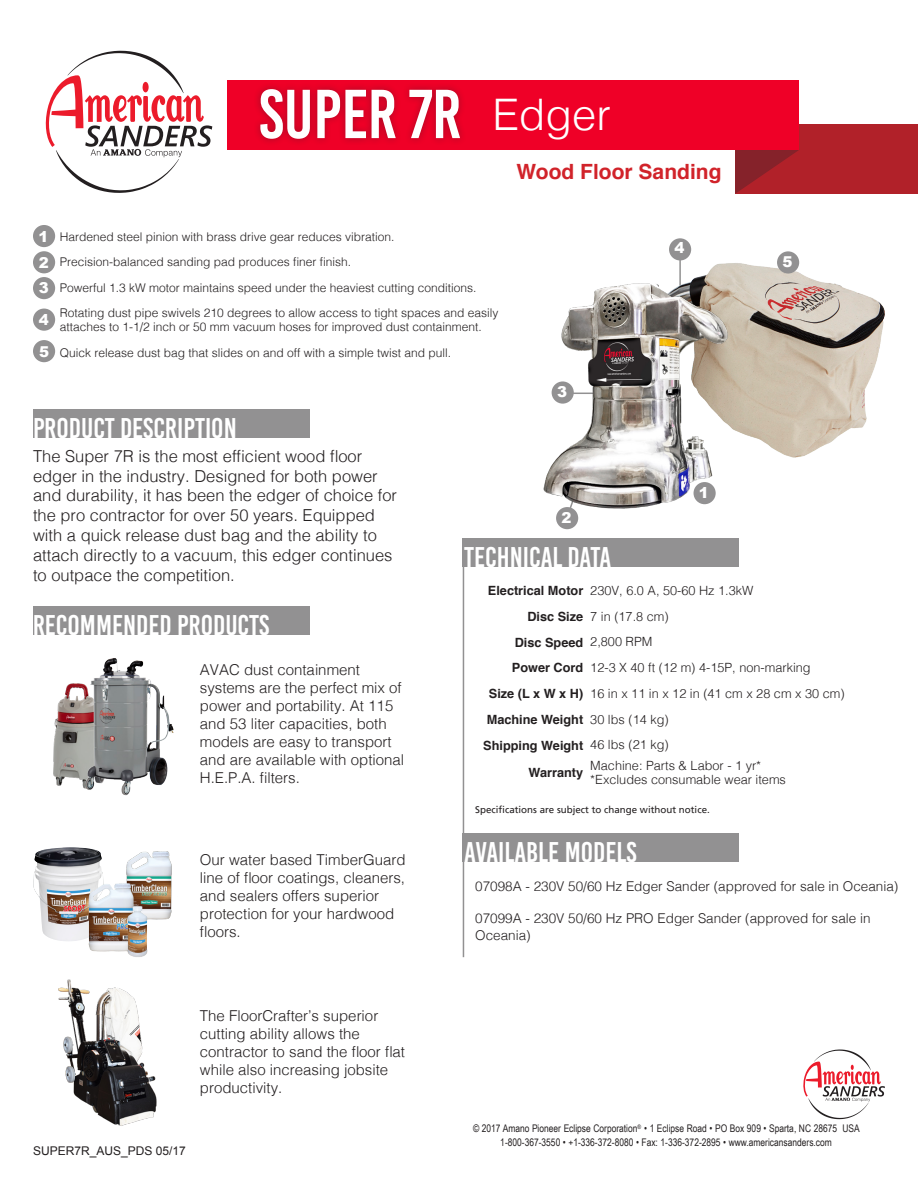
<style>
.page{position:relative;width:918px;height:1188px;background:#fff}
.page>*{position:absolute;margin:0;border:0;box-sizing:border-box;transform-origin:0 0}
.t1{font:69px "Bebas Kai";color:#fff}
.t2{font:300 43.5px "Helvetica";color:#fff}
.t3{font:28.5px "Bebas Kai";color:#fff}
.t4{font:700 21px "Helvetica";color:#d1232a}
.t5{font:300 16.5px/19.8px "Helvetica";color:#231f20}
.t6{font:300 15px/18px "Helvetica";color:#231f20}
.t7{font:900 15px/26px "Arial";color:#fff;text-align:justify}
.t8{font:300 13.5px/16.2px "Helvetica";color:#231f20}
.t9{font:300 12.75px "Helvetica";color:#231f20}
.t10{font:700 12.75px "Helvetica";color:#231f20}
.t11{font:300 12px/14.4px "Helvetica";color:#231f20}
.t12{font:12px "Arial";color:#231f20}
.t13{font:10.5px "Arial Narrow";color:#231f20}
.t14{font:9.75px "Frutiger LT";color:#231f20}
</style>
<div class="page">
<div style="left:735px;top:125px;width:183px;height:69px;background:#b12129"></div>
<svg style="left:735px;top:150px;width:64px;height:44px"></svg>
<div style="left:227px;top:81px;width:572px;height:69px;background:#ef0027"></div>
<hr style="left:463px;top:538px;width:1px;height:419px;background:#929192">
<div style="left:463px;top:833px;width:276px;height:29px;background:#929192"></div>
<div style="left:463px;top:538px;width:276px;height:29px;background:#929192"></div>
<div style="left:33px;top:277px;width:22px;height:22px;background:#929192;border-radius:50%"></div>
<div style="left:33px;top:225px;width:22px;height:22px;background:#929192;border-radius:50%"></div>
<div style="left:33px;top:251px;width:22px;height:22px;background:#929192;border-radius:50%"></div>
<div style="left:33px;top:309px;width:22px;height:22px;background:#929192;border-radius:50%"></div>
<div style="left:33px;top:340px;width:22px;height:22px;background:#929192;border-radius:50%"></div>
<div style="left:253px;top:82px;width:214px;height:64px;background:#231f20;opacity:.35"></div>
<svg style="left:45px;top:51px;width:167px;height:142px"></svg>
<div style="left:33px;top:409px;width:276px;height:29px;background:#929192"></div>
<svg style="left:803px;top:1050px;width:82px;height:69px"></svg>
<div style="left:33px;top:606px;width:276px;height:29px;background:#929192"></div>
<img style="left:126px;top:851px;width:46px;height:69px">
<img style="left:34px;top:847px;width:69px;height:94px">
<img style="left:83px;top:877px;width:56px;height:75px">
<img style="left:122px;top:902px;width:32px;height:55px">
<div style="left:556px;top:507px;width:22px;height:22px;background:#929192;border-radius:50%"></div>
<div style="left:669px;top:238px;width:22px;height:22px;background:#929192;border-radius:50%"></div>
<img style="left:58px;top:979px;width:99px;height:147px">
<img style="left:669px;top:248px;width:216px;height:210px">
<img style="left:543px;top:254px;width:205px;height:267px">
<div style="left:777px;top:251px;width:22px;height:23px;background:#929192;border-radius:50%"></div>
<img style="left:53px;top:683px;width:24px;height:103px">
<img style="left:77px;top:658px;width:97px;height:138px">
<p class="t1" style="left:259px;top:77px;width:204px">SUPER 7R</p>
<p class="t2" style="left:492px;top:78px;width:120px">Edger</p>
<p class="t4" style="left:517px;top:155px;width:206px">Wood Floor Sanding</p>
<p class="t7" style="left:38px;top:223px;width:12px">1<br>2<br>3</p>
<p class="t7" style="left:39px;top:303px;width:12px;line-height:32px">4<br>5</p>
<p class="t11" style="left:60px;top:228px;width:336px">Hardened steel pinion with brass drive gear reduces vibration.</p>
<p class="t11" style="left:60px;top:279px;width:418px">Powerful 1.3 kW motor maintains speed under the heaviest cutting conditions.</p>
<p class="t11" style="left:60px;top:305px;width:440px">Rotating dust pipe swivels 210 degrees to allow access to tight spaces and easily attaches to 1-1/2 inch or 50 mm vacuum hoses for improved dust containment.</p>
<p class="t11" style="left:60px;top:344px;width:393px">Quick release dust bag that slides on and off with a simple twist and pull.</p>
<p class="t11" style="left:60px;top:254px;width:293px">Precision-balanced sanding pad produces finer finish.</p>
<p class="t7" style="left:557px;top:379px;width:12px">3</p>
<p class="t7" style="left:674px;top:235px;width:12px">4</p>
<p class="t7" style="left:782px;top:248px;width:12px">5</p>
<p class="t3" style="left:33px;top:413px;width:205px">PRODUCT DESCRIPTION</p>
<p class="t5" style="left:33px;top:445px;width:366px">The Super 7R is the most efficient wood floor edger in the industry. Designed for both power and durability, it has been the edger of choice for the pro contractor for over 50 years. Equipped with a quick release dust bag and the ability to attach directly to a vacuum, this edger continues to outpace the competition.</p>
<p class="t3" style="left:33px;top:610px;width:238px">RECOMMENDED PRODUCTS</p>
<p class="t6" style="left:200px;top:660px;width:206px">AVAC dust containment systems are the perfect mix of power and portability. At 115 and 53 liter capacities, both models are easy to transport and are available with optional<br>H.E.P.A. filters.</p>
<p class="t6" style="left:200px;top:850px;width:207px">Our water based TimberGuard line of floor coatings, cleaners, and sealers offers superior protection for your hardwood floors.</p>
<p class="t6" style="left:200px;top:1006px;width:207px">The FloorCrafter’s superior cutting ability allows the contractor to sand the floor flat while also increasing jobsite productivity.</p>
<p class="t12" style="left:33px;top:1143px;width:154px">SUPER7R_AUS_PDS 05/17</p>
<p class="t7" style="left:561px;top:504px;width:12px">2</p>
<p class="t3" style="left:464px;top:542px;width:149px">TECHNICAL DATA</p>
<p class="t7" style="left:699px;top:479px;width:12px">1</p>
<p class="t10" style="left:488px;top:580px;width:97px">Electrical Motor</p>
<p class="t9" style="left:590px;top:580px;width:165px">230V, 6.0 A, 50-60 Hz 1.3kW</p>
<p class="t10" style="left:527px;top:606px;width:57px">Disc Size</p>
<p class="t9" style="left:590px;top:605px;width:80px">7 in (17.8 cm)</p>
<p class="t10" style="left:515px;top:632px;width:70px">Disc Speed</p>
<p class="t9" style="left:590px;top:631px;width:64px">2,800 RPM</p>
<p class="t10" style="left:512px;top:658px;width:73px">Power Cord</p>
<p class="t9" style="left:590px;top:657px;width:222px">12-3 X 40 ft (12 m) 4-15P, non-marking</p>
<p class="t10" style="left:489px;top:683px;width:96px">Size (L x W x H)</p>
<p class="t9" style="left:590px;top:683px;width:256px">16 in x 11 in x 12 in (41 cm x 28 cm x 30 cm)</p>
<p class="t10" style="left:487px;top:709px;width:98px">Machine Weight</p>
<p class="t9" style="left:590px;top:708px;width:80px">30 lbs (14 kg)</p>
<p class="t10" style="left:483px;top:735px;width:102px">Shipping Weight</p>
<p class="t9" style="left:590px;top:734px;width:80px">46 lbs (21 kg)</p>
<p class="t10" style="left:529px;top:762px;width:56px">Warranty</p>
<p class="t9" style="left:590px;top:755px;width:172px">Machine: Parts &amp; Labor - 1 yr*</p>
<p class="t9" style="left:590px;top:768px;width:197px">*Excludes consumable wear items</p>
<p class="t14" style="left:475px;top:804px;width:236px">Specifications are subject to change without notice.</p>
<p class="t3" style="left:464px;top:837px;width:174px">AVAILABLE MODELS</p>
<p class="t8" style="left:475px;top:877px;width:425px">07098A - 230V 50/60 Hz Edger Sander (approved for sale in Oceania)</p>
<p class="t8" style="left:475px;top:909px;width:397px">07099A - 230V 50/60 Hz PRO Edger Sander (approved for sale in<br>Oceania)</p>
<p class="t13" style="left:473px;top:1121px;width:388px">© 2017 Amano Pioneer Eclipse Corporation<sup>®</sup> • 1 Eclipse Road • PO Box 909 • Sparta, NC 28675 USA</p>
<p class="t13" style="left:500px;top:1134px;width:333px">1-800-367-3550 • +1-336-372-8080 • Fax: 1-336-372-2895 • www.americansanders.com</p>
</div>
